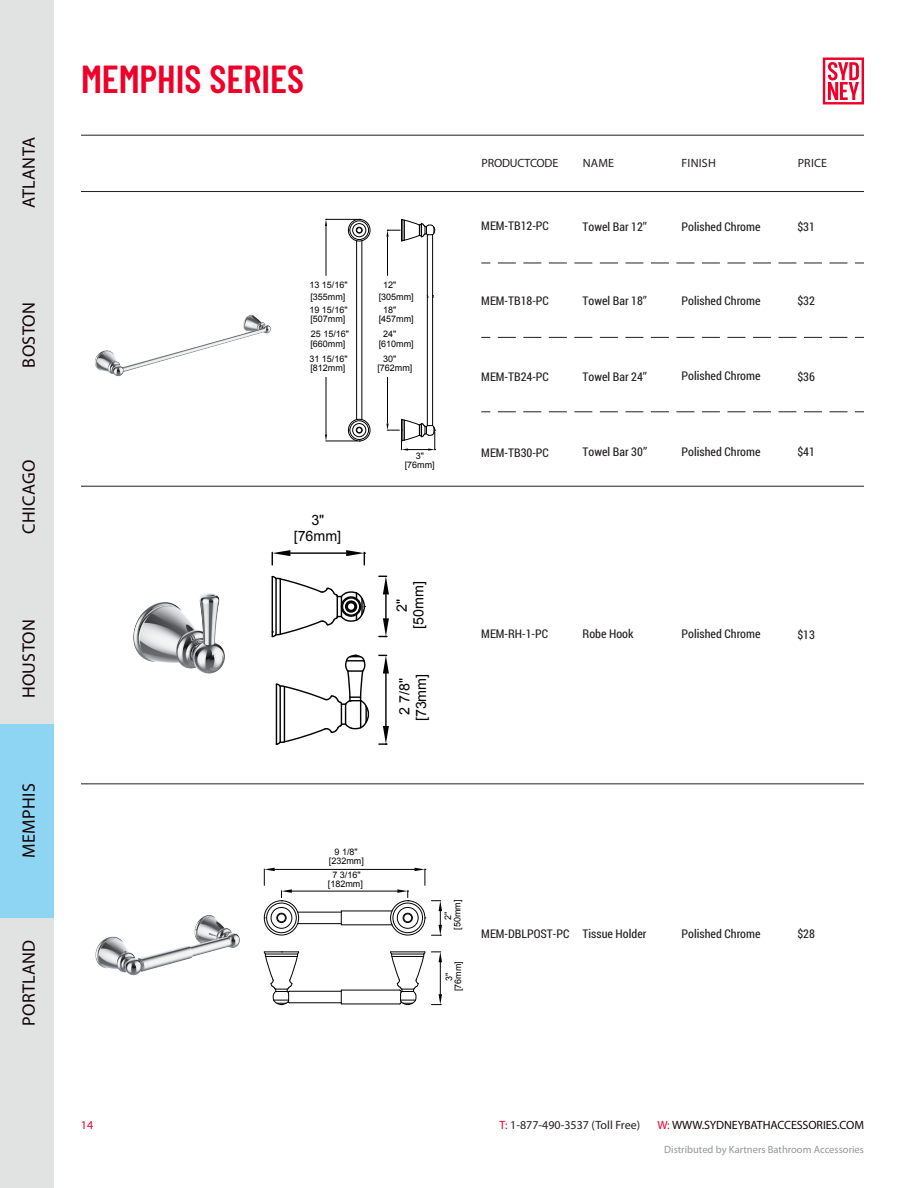
<style>
.page{position:relative;width:918px;height:1188px;background:#fff}
.page>*{position:absolute;margin:0;border:0;box-sizing:border-box;transform-origin:0 0}
.t1{font:600 39px "Barlow Condensed";color:#ee0028}
.t2{font:18px "Myriad Pro";letter-spacing:.02em;color:#130407}
.t3{font:14.25px/16.6px "Arial";color:#030303;text-align:center}
.t4{font:12px "Roboto Condensed";color:#211e1e}
.t5{font:12px "Myriad Pro";color:#231f20}
.t6{font:12px "Myriad Pro";letter-spacing:-.01em;color:#130407}
.t7{font:12px "Myriad Pro";letter-spacing:-.02em;color:#231f20}
.t8{font:12px "Myriad Pro";color:#ee0028}
.t9{font:10.5px "Myriad Pro";color:#939598}
.t10{font:9px/9.1px "Arial";color:#030303}
.s1{color:#ee0028}
</style>
<div class="page">
<svg style="left:823px;top:58px;width:41px;height:46px"></svg>
<hr style="left:82px;top:486px;width:781px;height:1px;background:#231f20">
<hr style="left:82px;top:784px;width:781px;height:1px;background:#231f20">
<svg style="left:498px;top:412px;width:365px;height:1px"></svg>
<svg style="left:498px;top:337px;width:365px;height:1px"></svg>
<svg style="left:498px;top:263px;width:365px;height:1px"></svg>
<hr style="left:432px;top:235px;width:1px;height:191px;background:#030303">
<hr style="left:427px;top:235px;width:1px;height:191px;background:#030303">
<hr style="left:361px;top:241px;width:1px;height:179px;background:#030303">
<hr style="left:356px;top:241px;width:1px;height:179px;background:#030303">
<div style="left:348px;top:219px;width:22px;height:22px;border:1px solid #030303;border-radius:50%"></div>
<div style="left:352px;top:223px;width:14px;height:14px;border:1px solid #030303;border-radius:50%"></div>
<div style="left:356px;top:227px;width:7px;height:7px;border:1px solid #030303;border-radius:50%"></div>
<svg style="left:356px;top:227px;width:6px;height:6px"></svg>
<div style="left:350px;top:220px;width:19px;height:20px;border:1px solid #030303;border-radius:50%"></div>
<div style="left:348px;top:419px;width:22px;height:22px;border:1px solid #030303;border-radius:50%"></div>
<div style="left:352px;top:423px;width:14px;height:14px;border:1px solid #030303;border-radius:50%"></div>
<div style="left:356px;top:427px;width:7px;height:6px;border:1px solid #030303;border-radius:50%"></div>
<svg style="left:356px;top:427px;width:6px;height:6px"></svg>
<div style="left:350px;top:420px;width:19px;height:20px;border:1px solid #030303;border-radius:50%"></div>
<hr style="left:387px;top:237px;width:1px;height:38px;background:#030303">
<hr style="left:387px;top:377px;width:1px;height:46px;background:#030303">
<svg style="left:386px;top:219px;width:49px;height:23px"></svg>
<hr style="left:326px;top:441px;width:31px;height:1px;background:#030303">
<hr style="left:326px;top:219px;width:31px;height:1px;background:#030303">
<hr style="left:326px;top:226px;width:1px;height:49px;background:#030303">
<hr style="left:326px;top:377px;width:1px;height:57px;background:#030303">
<svg style="left:325px;top:434px;width:2px;height:7px"></svg>
<svg style="left:325px;top:219px;width:2px;height:7px"></svg>
<svg style="left:386px;top:419px;width:50px;height:32px"></svg>
<hr style="left:385px;top:674px;width:2px;height:52px;background:#030303">
<svg style="left:379px;top:655px;width:10px;height:19px"></svg>
<svg style="left:275px;top:655px;width:94px;height:90px"></svg>
<svg style="left:379px;top:726px;width:10px;height:19px"></svg>
<hr style="left:385px;top:594px;width:2px;height:24px;background:#030303">
<svg style="left:379px;top:576px;width:10px;height:18px"></svg>
<svg style="left:379px;top:618px;width:10px;height:19px"></svg>
<hr style="left:290px;top:552px;width:56px;height:2px;background:#030303">
<svg style="left:277px;top:550px;width:13px;height:6px"></svg>
<svg style="left:277px;top:577px;width:88px;height:59px"></svg>
<svg style="left:346px;top:550px;width:19px;height:15px"></svg>
<hr style="left:341px;top:924px;width:51px;height:1px;background:#030303">
<hr style="left:298px;top:923px;width:43px;height:1px;background:#030303">
<svg style="left:341px;top:912px;width:1px;height:13px"></svg>
<hr style="left:298px;top:912px;width:43px;height:1px;background:#030303">
<hr style="left:341px;top:911px;width:51px;height:1px;background:#030303">
<div style="left:264px;top:900px;width:35px;height:35px;border:1px solid #030303;border-radius:50%"></div>
<div style="left:271px;top:907px;width:21px;height:22px;border:1px solid #030303;border-radius:50%"></div>
<div style="left:276px;top:913px;width:11px;height:10px;border:1px solid #030303;border-radius:50%"></div>
<div style="left:277px;top:914px;width:9px;height:8px;border:1px solid #030303;border-radius:50%"></div>
<div style="left:266px;top:903px;width:31px;height:30px;border:1px solid #030303;border-radius:50%"></div>
<div style="left:390px;top:900px;width:35px;height:35px;border:1px solid #030303;border-radius:50%"></div>
<div style="left:397px;top:907px;width:22px;height:22px;border:1px solid #030303;border-radius:50%"></div>
<div style="left:403px;top:913px;width:10px;height:10px;border:1px solid #030303;border-radius:50%"></div>
<div style="left:403px;top:914px;width:9px;height:8px;border:1px solid #030303;border-radius:50%"></div>
<div style="left:393px;top:903px;width:30px;height:30px;border:1px solid #030303;border-radius:50%"></div>
<svg style="left:341px;top:991px;width:1px;height:13px"></svg>
<hr style="left:341px;top:990px;width:59px;height:1px;background:#030303">
<hr style="left:289px;top:991px;width:52px;height:1px;background:#030303">
<hr style="left:289px;top:1002px;width:52px;height:1px;background:#030303">
<hr style="left:341px;top:1004px;width:59px;height:1px;background:#030303">
<svg style="left:390px;top:951px;width:52px;height:54px"></svg>
<svg style="left:264px;top:951px;width:35px;height:54px"></svg>
<hr style="left:292px;top:891px;width:105px;height:1px;background:#030303">
<svg style="left:281px;top:889px;width:11px;height:12px"></svg>
<svg style="left:397px;top:889px;width:12px;height:12px"></svg>
<hr style="left:275px;top:869px;width:139px;height:1px;background:#030303">
<svg style="left:264px;top:868px;width:11px;height:17px"></svg>
<svg style="left:425px;top:900px;width:17px;height:36px"></svg>
<svg style="left:415px;top:868px;width:11px;height:17px"></svg>
<img style="left:95px;top:915px;width:145px;height:61px">
<img style="left:95px;top:314px;width:176px;height:63px">
<img style="left:133px;top:551px;width:144px;height:169px">
<hr style="left:81px;top:191px;width:783px;height:1px;background:#231f20">
<hr style="left:81px;top:135px;width:783px;height:1px;background:#231f20">
<div style="left:0;top:0;width:54px;height:1188px;background:#e1e2e2"></div>
<div style="left:0;top:724px;width:54px;height:193px;background:#8ed5f3"></div>
<h2 class="t2" style="left:18px;top:208px;width:72px;rotate:-90deg">ATLANTA</h2>
<h2 class="t2" style="left:18px;top:368px;width:67px;rotate:-90deg">BOSTON</h2>
<h2 class="t2" style="left:18px;top:534px;width:75px;rotate:-90deg">CHICAGO</h2>
<h2 class="t2" style="left:18px;top:698px;width:81px;rotate:-90deg">HOUSTON</h2>
<h2 class="t2" style="left:18px;top:858px;width:76px;rotate:-90deg">MEMPHIS</h2>
<h2 class="t2" style="left:18px;top:1026px;width:88px;rotate:-90deg">PORTLAND</h2>
<h1 class="t1" style="left:81px;top:51px;width:225px">MEMPHIS SERIES</h1>
<p class="t10" style="left:309px;top:280px;width:40px;line-height:11.7px">13 15/16" [355mm]</p>
<p class="t10" style="left:309px;top:305px;width:40px;line-height:9.6px">19 15/16" [507mm]</p>
<p class="t10" style="left:310px;top:329px;width:40px;line-height:9.6px">25 15/16" [660mm]</p>
<p class="t10" style="left:309px;top:354px;width:40px">31 15/16" [812mm]</p>
<p class="t10" style="left:379px;top:280px;width:37px;line-height:11.7px;text-indent:4px">12" [305mm]</p>
<p class="t10" style="left:379px;top:305px;width:37px;line-height:9.6px;text-indent:4px">18" [457mm]</p>
<p class="t10" style="left:379px;top:329px;width:37px;line-height:9.6px;text-indent:4px">24" [610mm]</p>
<p class="t10" style="left:377px;top:354px;width:37px;text-indent:6px">30" [762mm]</p>
<p class="t3" style="left:294px;top:512px;width:49px;line-height:15.8px">3" [76mm]</p>
<p class="t10" style="left:405px;top:451px;width:32px;text-align:center">3" [76mm]</p>
<p class="t3" style="left:394px;top:629px;width:49px;rotate:-90deg">2" [50mm]</p>
<p class="t3" style="left:396px;top:721px;width:49px;rotate:-90deg">2 7/8" [73mm]</p>
<p class="t7" style="left:482px;top:156px;width:78px">PRODUCTCODE</p>
<p class="t5" style="left:583px;top:156px;width:33px">NAME</p>
<p class="t5" style="left:682px;top:156px;width:36px">FINISH</p>
<p class="t5" style="left:798px;top:156px;width:31px">PRICE</p>
<p class="t4" style="left:481px;top:218px;width:69px">MEM-TB12-PC</p>
<p class="t4" style="left:583px;top:219px;width:66px">Towel Bar 12”</p>
<p class="t4" style="left:797px;top:219px;width:19px">$31</p>
<p class="t4" style="left:682px;top:219px;width:80px">Polished Chrome</p>
<p class="t4" style="left:481px;top:292px;width:69px">MEM-TB18-PC</p>
<p class="t4" style="left:583px;top:292px;width:66px">Towel Bar 18”</p>
<p class="t4" style="left:682px;top:292px;width:80px">Polished Chrome</p>
<p class="t4" style="left:797px;top:292px;width:19px">$32</p>
<p class="t4" style="left:481px;top:368px;width:69px">MEM-TB24-PC</p>
<p class="t4" style="left:583px;top:368px;width:66px">Towel Bar 24”</p>
<p class="t4" style="left:682px;top:368px;width:80px">Polished Chrome</p>
<p class="t4" style="left:797px;top:368px;width:19px">$36</p>
<p class="t4" style="left:481px;top:444px;width:69px">MEM-TB30-PC</p>
<p class="t4" style="left:583px;top:444px;width:66px">Towel Bar 30”</p>
<p class="t4" style="left:682px;top:444px;width:80px">Polished Chrome</p>
<p class="t4" style="left:797px;top:444px;width:19px">$41</p>
<p class="t4" style="left:481px;top:625px;width:68px">MEM-RH-1-PC</p>
<p class="t4" style="left:583px;top:625px;width:52px">Robe Hook</p>
<p class="t4" style="left:682px;top:626px;width:80px">Polished Chrome</p>
<p class="t4" style="left:797px;top:626px;width:19px">$13</p>
<p class="t10" style="left:329px;top:848px;width:37px;line-height:8.6px;text-align:center">9 1/8" [232mm]</p>
<p class="t10" style="left:328px;top:871px;width:37px;line-height:8.6px;text-align:center">7 3/16" [182mm]</p>
<p class="t10" style="left:444px;top:930px;width:32px;text-align:center;rotate:-90deg">2" [50mm]</p>
<p class="t10" style="left:444px;top:991px;width:32px;text-align:center;rotate:-90deg">3" [76mm]</p>
<p class="t4" style="left:481px;top:925px;width:167px">MEM-DBLPOST-PC Tissue Holder</p>
<p class="t4" style="left:797px;top:925px;width:19px">$28</p>
<p class="t4" style="left:682px;top:926px;width:80px">Polished Chrome</p>
<p class="t8" style="left:81px;top:1118px;width:14px">14</p>
<p class="t5" style="left:500px;top:1118px;width:142px"><span class="s1">T:</span> 1-877-490-3537 (Toll Free)</p>
<p class="t6" style="left:657px;top:1118px;width:208px"><span class="s1">W:</span> WWW.SYDNEYBATHACCESSORIES.COM</p>
<p class="t9" style="left:664px;top:1143px;width:201px">Distributed by Kartners Bathroom Accessories</p>
</div>
